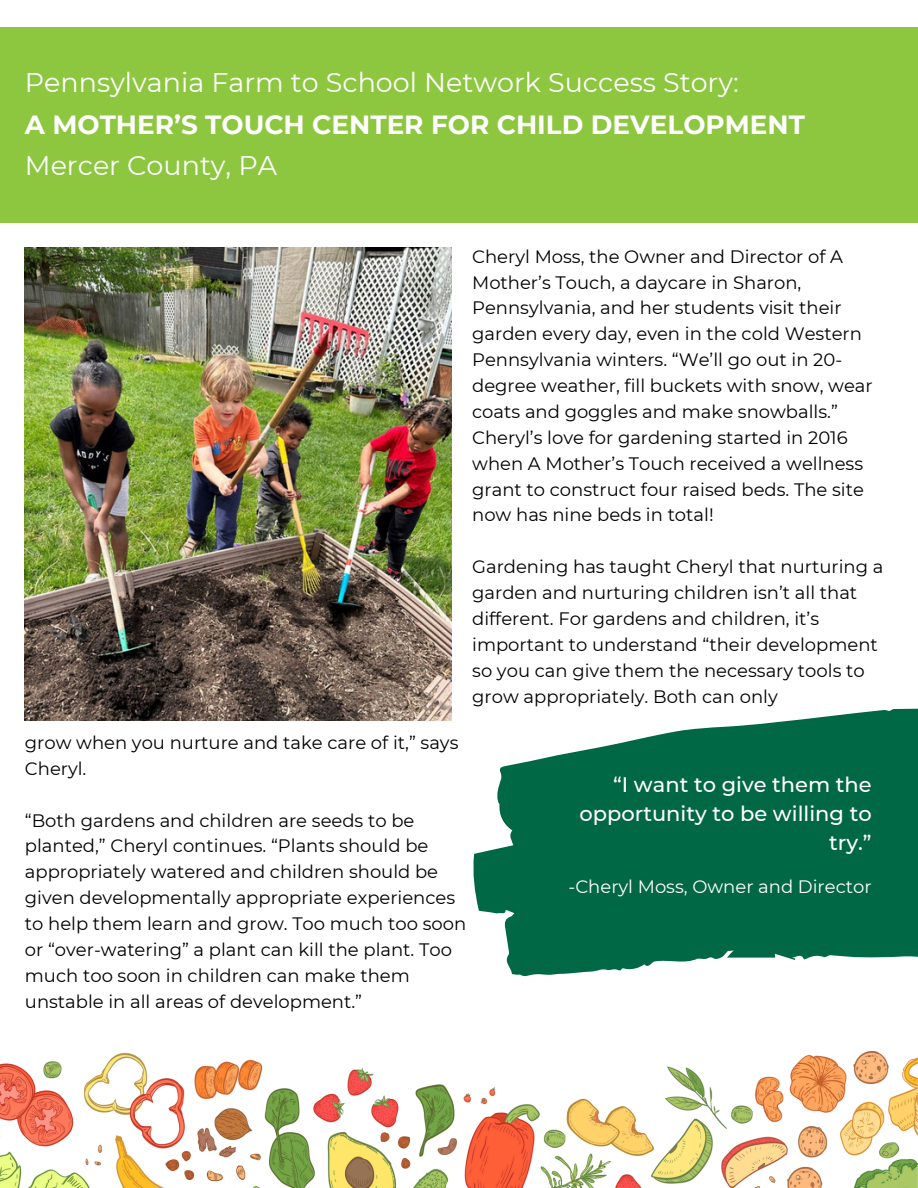
<style>
.page{position:relative;width:918px;height:1188px;background:#fff}
.page>*{position:absolute;margin:0;border:0;box-sizing:border-box;transform-origin:0 0}
.t1{font:27px "Montserrat";color:#fff}
.t2{font:700 26.25px "Montserrat";color:#fff}
.t3{font:500 21px/29.2px "Montserrat";color:#fff;text-align:right}
.t4{font:18px/25.8px "Montserrat";color:#000}
.t5{font:18px "Montserrat";color:#fff}
</style>
<div class="page">
<div style="left:0;top:28px;width:918px;height:195px;background:#8dc63f"></div>
<img style="left:0;top:1052px;width:918px;height:136px">
<img style="left:25px;top:247px;width:426px;height:474px">
<svg style="left:473px;top:708px;width:445px;height:269px;fill:#006845"></svg>
<h2 class="t1" style="left:25px;top:66px;width:715px">Pennsylvania Farm to School Network Success Story:</h2>
<h1 class="t2" style="left:25px;top:109px;width:782px">A MOTHER’S TOUCH CENTER FOR CHILD DEVELOPMENT</h1>
<h2 class="t1" style="left:25px;top:149px;width:254px">Mercer County, PA</h2>
<p class="t4" style="left:472px;top:243px;width:402px">Cheryl Moss, the Owner and Director of A Mother’s Touch, a daycare in Sharon, Pennsylvania, and her students visit their garden every day, even in the cold Western Pennsylvania winters. “We’ll go out in 20- degree weather, fill buckets with snow, wear coats and goggles and make snowballs.” Cheryl’s love for gardening started in 2016 when A Mother’s Touch received a wellness grant to construct four raised beds. The site now has nine beds in total!</p>
<p class="t4" style="left:472px;top:554px;width:413px">Gardening has taught Cheryl that nurturing a garden and nurturing children isn’t all that different. For gardens and children, it’s important to understand “their development so you can give them the necessary tools to grow appropriately. Both can only</p>
<p class="t4" style="left:25px;top:730px;width:435px">grow when you nurture and take care of it,” says<br>Cheryl.</p>
<p class="t4" style="left:25px;top:807px;width:443px">“Both gardens and children are seeds to be planted,” Cheryl continues. “Plants should be appropriately watered and children should be given developmentally appropriate experiences to help them learn and grow. Too much too soon or “over-watering” a plant can kill the plant. Too much too soon in children can make them unstable in all areas of development.”</p>
<h3 class="t3" style="left:580px;top:770px;width:294px">“I want to give them the opportunity to be willing to try.”</h3>
<p class="t5" style="left:569px;top:876px;width:305px">-Cheryl Moss, Owner and Director</p>
</div>
